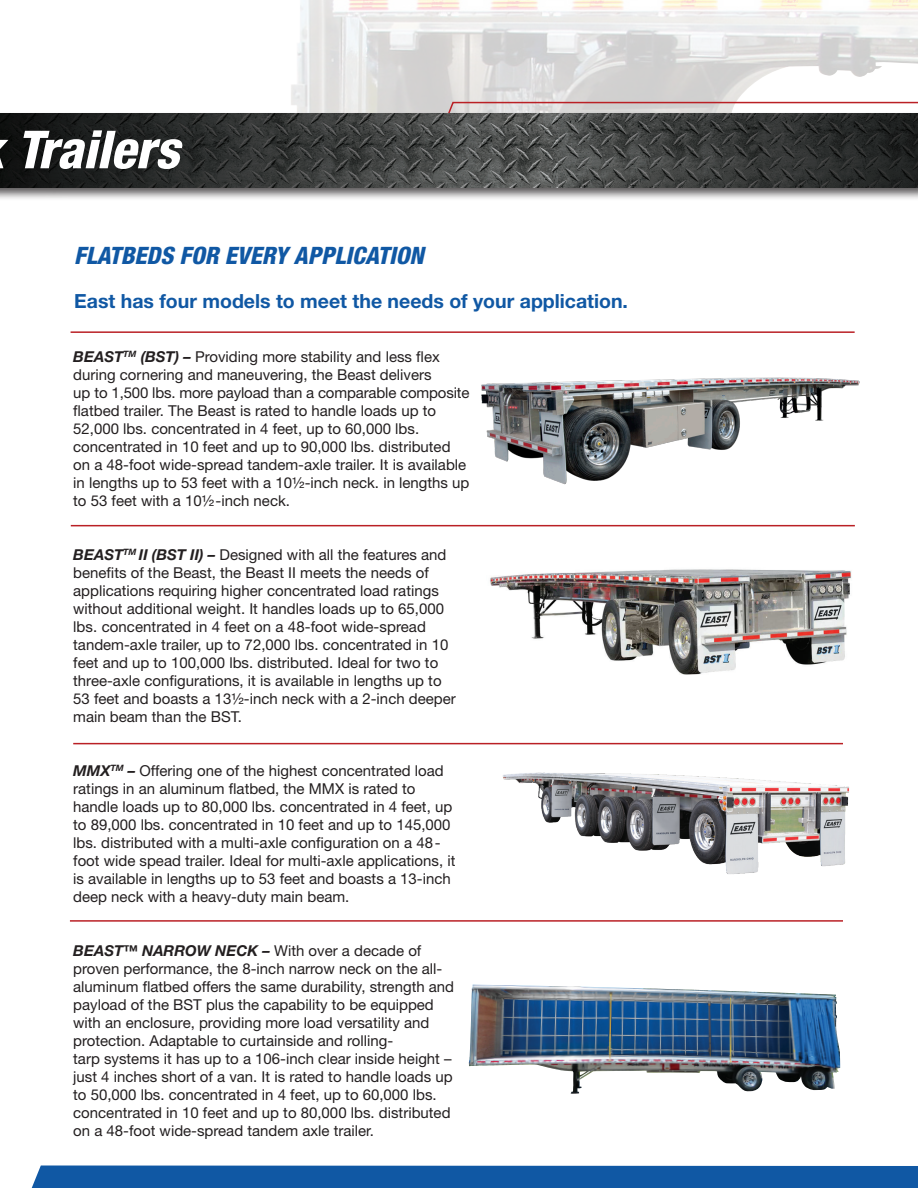
<style>
.page{position:relative;width:918px;height:1188px;background:#fff}
.page>*{position:absolute;margin:0;border:0;box-sizing:border-box;transform-origin:0 0}
.t1{font:italic 800 condensed 52.5px "Helvetica Neue LT Std";color:#fff}
.t2{font:italic 800 condensed 24px "Helvetica Neue LT Std";color:#1058a4}
.t3{font:700 19.5px "Helvetica Neue LT Std";color:#1058a4}
.t4{font:15px/18px "Helvetica Neue LT Std";color:#231f20}
.s1{font-weight:700;font-style:italic}
</style>
<div class="page">
<img style="left:291px;top:0;width:627px;height:111px">
<svg style="left:424px;top:101px;width:494px;height:10px"></svg>
<hr style="left:71px;top:525px;width:784px;height:1px;background:#ba2025">
<hr style="left:73px;top:743px;width:770px;height:1px;background:#ba2025">
<hr style="left:70px;top:920px;width:773px;height:2px;background:#ba2025">
<hr style="left:71px;top:331px;width:784px;height:2px;background:#ba2025">
<img style="left:503px;top:772px;width:346px;height:102px">
<img style="left:481px;top:377px;width:379px;height:108px">
<img style="left:490px;top:569px;width:362px;height:106px">
<img style="left:469px;top:985px;width:371px;height:109px">
<div style="left:0;top:111px;width:918px;height:90px;background:#231f20;opacity:.75"></div>
<img style="left:0;top:114px;width:918px;height:73px">
<div style="left:32px;top:1166px;width:886px;height:22px;background:#1058a4"></div>
<p class="t1" style="left:17px;top:117px;width:164px">Trailers</p>
<p class="t2" style="left:74px;top:240px;width:351px">FLATBEDS FOR EVERY APPLICATION</p>
<p class="t3" style="left:74px;top:289px;width:555px">East has four models to meet the needs of your application.</p>
<p class="t4" style="left:73px;top:347px;width:398px"><span class="s1">BEAST</span><sup>TM</sup> <span class="s1">(BST) –</span> Providing more stability and less flex during cornering and maneuvering, the Beast delivers<br>up to 1,500 lbs. more payload than a comparable composite flatbed trailer. The Beast is rated to handle loads up to 52,000 lbs. concentrated in 4 feet, up to 60,000 lbs. concentrated in 10 feet and up to 90,000 lbs. distributed on a 48-foot wide-spread tandem-axle trailer. It is available in lengths up to 53 feet with a 10½-inch neck. in lengths up to 53 feet with a 10½-inch neck.</p>
<p class="t4" style="left:73px;top:545px;width:384px"><span class="s1">BEAST</span><sup>TM</sup> <span class="s1">II (BST II) –</span> Designed with all the features and benefits of the Beast, the Beast II meets the needs of applications requiring higher concentrated load ratings without additional weight. It handles loads up to 65,000 lbs. concentrated in 4 feet on a 48-foot wide-spread tandem-axle trailer, up to 72,000 lbs. concentrated in 10 feet and up to 100,000 lbs. distributed. Ideal for two to three-axle configurations, it is available in lengths up to 53 feet and boasts a 13½-inch neck with a 2-inch deeper main beam than the BST.</p>
<p class="t4" style="left:73px;top:761px;width:384px"><span class="s1">MMX</span><sup>TM</sup> <span class="s1">–</span> Offering one of the highest concentrated load ratings in an aluminum flatbed, the MMX is rated to handle loads up to 80,000 lbs. concentrated in 4 feet, up to 89,000 lbs. concentrated in 10 feet and up to 145,000 lbs. distributed with a multi-axle configuration on a 48- foot wide spead trailer. Ideal for multi-axle applications, it is available in lengths up to 53 feet and boasts a 13-inch deep neck with a heavy-duty main beam.</p>
<p class="t4" style="left:73px;top:941px;width:382px"><span class="s1">BEAST™ NARROW NECK –</span> With over a decade of proven performance, the 8-inch narrow neck on the all&shy;aluminum flatbed offers the same durability, strength and payload of the BST plus the capability to be equipped with an enclosure, providing more load versatility and protection. Adaptable to curtainside and rolling-<br>tarp systems it has up to a 106-inch clear inside height – just 4 inches short of a van. It is rated to handle loads up to 50,000 lbs. concentrated in 4 feet, up to 60,000 lbs. concentrated in 10 feet and up to 80,000 lbs. distributed on a 48-foot wide-spread tandem axle trailer.</p>
</div>
